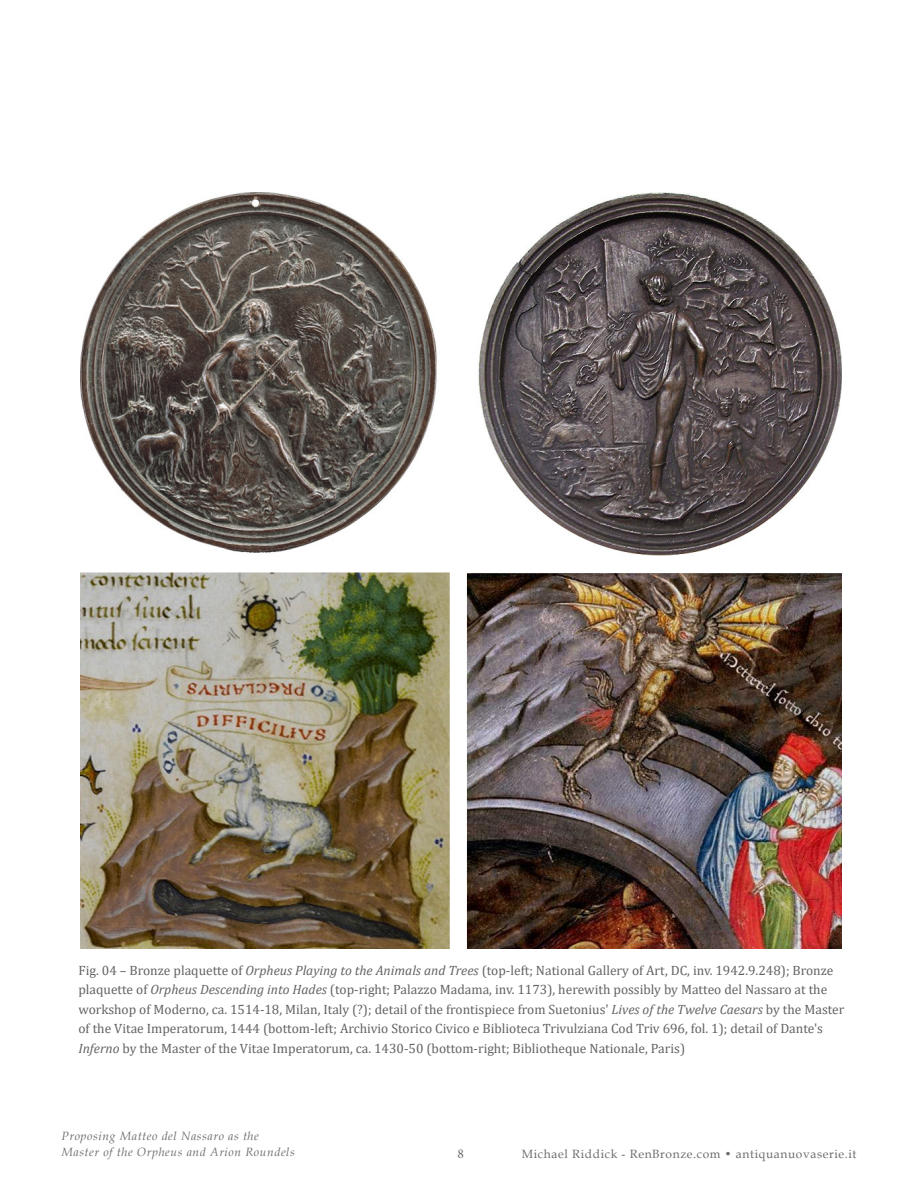
<style>
.page{position:relative;width:918px;height:1188px;background:#fff}
.page>*{position:absolute;margin:0;border:0;box-sizing:border-box;transform-origin:0 0}
.t1{font:13.5px/19.5px "Cambria";color:#636366}
.t2{font:13.5px "Minion Pro";color:#6c6d70}
.t3{font:italic 12px/16.5px "Book Antiqua";letter-spacing:.05em;color:#6c6d70}
.t4{font:12px "Book Antiqua";letter-spacing:.05em;color:#6c6d70}
.s1{font-style:italic}
</style>
<div class="page">
<img style="left:81px;top:192px;width:760px;height:757px">
<p class="t1" style="left:78px;top:960px;width:768px">Fig. 04 – Bronze plaquette of <span class="s1">Orpheus Playing to the Animals and Trees</span> (top-left; National Gallery of Art, DC, inv. 1942.9.248); Bronze plaquette of <span class="s1">Orpheus Descending into Hades</span> (top-right; Palazzo Madama, inv. 1173), herewith possibly by Matteo del Nassaro at the workshop of Moderno, ca. 1514-18, Milan, Italy (?); detail of the frontispiece from Suetonius' <span class="s1">Lives of the Twelve Caesars</span> by the Master of the Vitae Imperatorum, 1444 (bottom-left; Archivio Storico Civico e Biblioteca Trivulziana Cod Triv 696, fol. 1); detail of Dante's <span class="s1">Inferno</span> by the Master of the Vitae Imperatorum, ca. 1430-50 (bottom-right; Bibliotheque Nationale, Paris)</p>
<p class="t3" style="left:62px;top:1127px;width:235px">Proposing Matteo del Nassaro as the<br>Master of the Orpheus and Arion Roundels</p>
<p class="t2" style="left:458px;top:1144px;width:8px">8</p>
<p class="t4" style="left:522px;top:1146px;width:336px">Michael Riddick - RenBronze.com • antiquanuovaserie.it</p>
</div>
